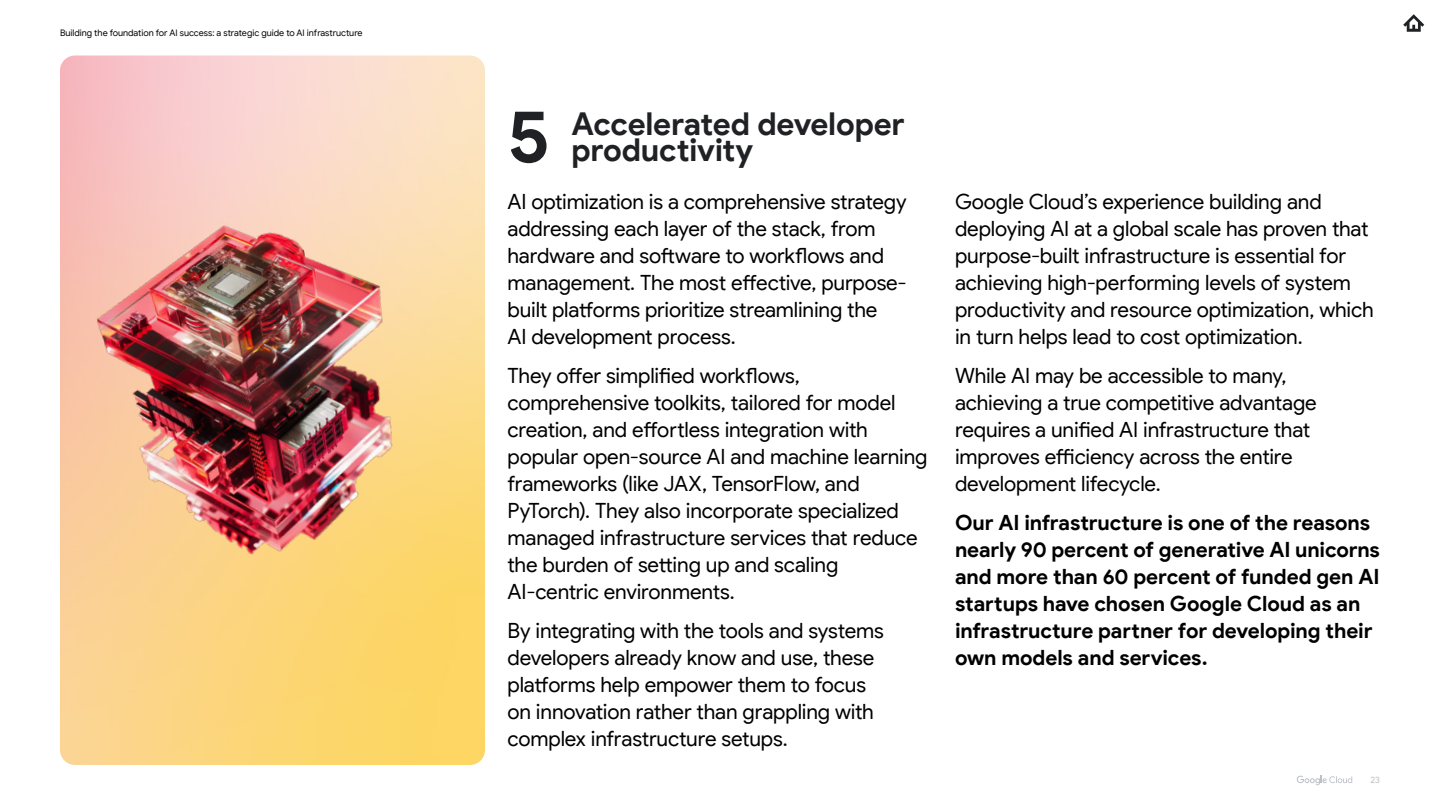
<style>
.page{position:relative;width:1440px;height:810px;background:#fff}
.page>*{position:absolute;margin:0;border:0;box-sizing:border-box;transform-origin:0 0}
.t1{font:700 73.5px "Google Sans";color:#202124}
.t2{font:700 31.5px/26.8px "Google Sans Display";letter-spacing:-.01em;color:#202124}
.t3{font:21px/27px "Google Sans Display";letter-spacing:-.005em;color:#000}
.t4{font:700 21px/27px "Google Sans Display";letter-spacing:-.005em;color:#000}
.t5{font:9px "Google Sans";letter-spacing:-.005em;color:#000}
.t6{font:9px "Google Sans";color:#bdc1c6}
</style>
<div class="page">
<img style="left:60px;top:56px;width:425px;height:709px">
<img style="left:86px;top:200px;width:357px;height:410px">
<svg style="left:1403px;top:14px;width:21px;height:18px"></svg>
<svg style="left:1297px;top:776px;width:55px;height:9px"></svg>
<p class="t5" style="left:60px;top:27px;width:304px">Building the foundation for AI success: a strategic guide to AI infrastructure</p>
<h1 class="t1" style="left:507px;top:91px;width:45px">5</h1>
<h2 class="t2" style="left:572px;top:111px;width:335px">Accelerated developer productivity</h2>
<p class="t3" style="left:508px;top:188px;width:401px">AI optimization is a comprehensive strategy addressing each layer of the stack, from hardware and software to workflows and management. The most effective, purpose&shy;built platforms prioritize streamlining the<br>AI development process.</p>
<p class="t3" style="left:508px;top:362px;width:422px">They offer simplified workflows, comprehensive toolkits, tailored for model creation, and effortless integration with popular open-source AI and machine learning frameworks (like JAX, TensorFlow, and PyTorch). They also incorporate specialized managed infrastructure services that reduce the burden of setting up and scaling AI-centric environments.</p>
<p class="t3" style="left:508px;top:617px;width:378px">By integrating with the tools and systems developers already know and use, these platforms help empower them to focus on innovation rather than grappling with complex infrastructure setups.</p>
<p class="t3" style="left:955px;top:188px;width:420px">Google Cloud’s experience building and deploying AI at a global scale has proven that purpose-built infrastructure is essential for achieving high-performing levels of system productivity and resource optimization, which in turn helps lead to cost optimization.</p>
<p class="t3" style="left:955px;top:362px;width:363px">While AI may be accessible to many, achieving a true competitive advantage requires a unified AI infrastructure that improves efficiency across the entire development lifecycle.</p>
<p class="t4" style="left:955px;top:510px;width:427px">Our AI infrastructure is one of the reasons nearly 90 percent of generative AI unicorns and more than 60 percent of funded gen AI startups have chosen Google Cloud as an infrastructure partner for developing their own models and services.</p>
<p class="t6" style="left:1370px;top:774px;width:11px">23</p>
</div>
